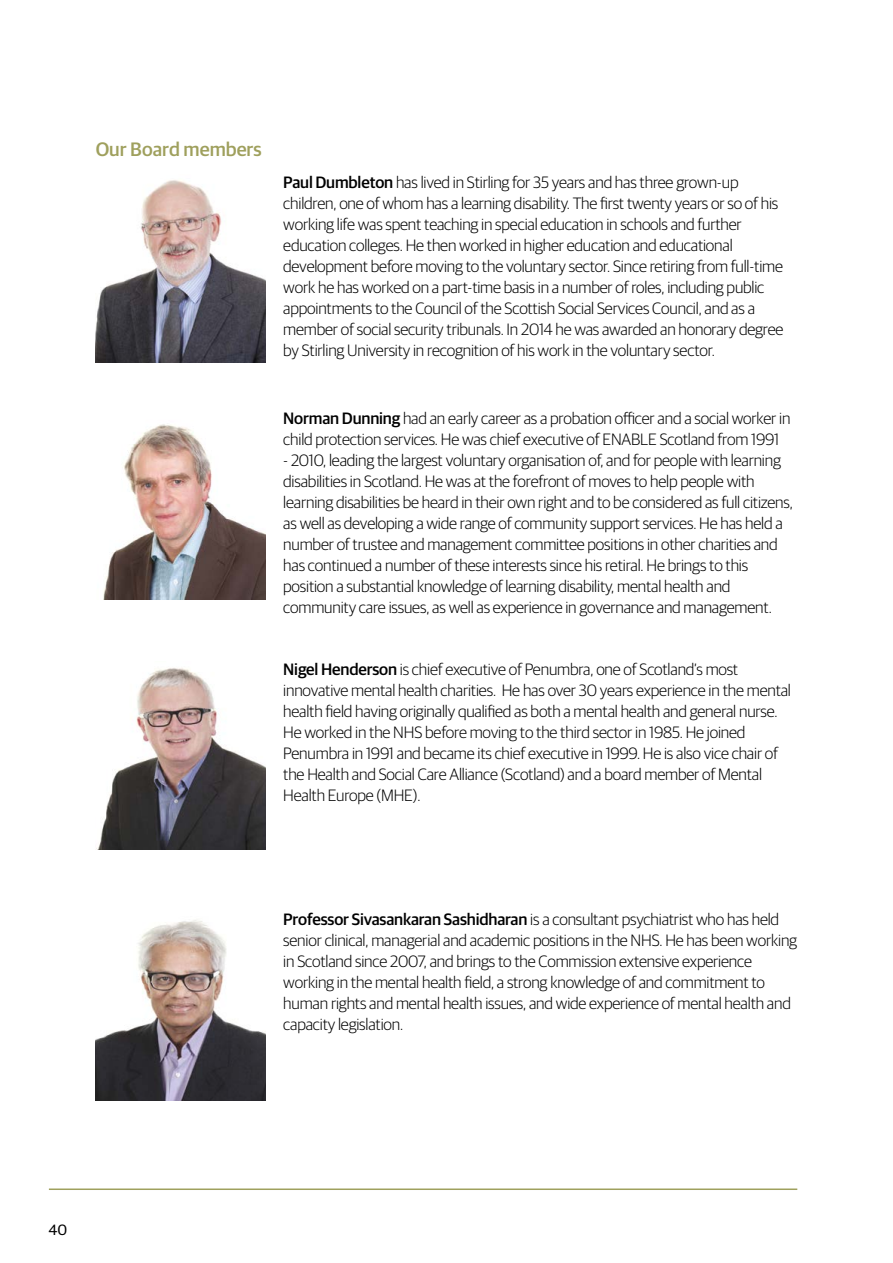
<style>
.page{position:relative;width:893px;height:1263px;background:#fff}
.page>*{position:absolute;margin:0;border:0;box-sizing:border-box;transform-origin:0 0}
.t1{font:500 19.5px "Guardian Sans";color:#9fa05d}
.t2{font:300 16.5px/21px "Guardian Sans";letter-spacing:-.01em;color:#000}
.t3{font:15px "Guardian Sans";color:#000}
.s1{font-weight:500}
</style>
<div class="page">
<hr style="left:49px;top:1188px;width:748px;height:2px;background:#9fa05d">
<img style="left:96px;top:180px;width:170px;height:182px">
<img style="left:103px;top:424px;width:163px;height:175px">
<img style="left:96px;top:668px;width:170px;height:181px">
<img style="left:96px;top:920px;width:170px;height:180px">
<p class="t1" style="left:96px;top:135px;width:168px">Our Board members</p>
<p class="t2" style="left:283px;top:170px;width:502px"><span class="s1">Paul Dumbleton</span> has lived in Stirling for 35 years and has three grown-up children, one of whom has a learning disability. The first twenty years or so of his working life was spent teaching in special education in schools and further education colleges. He then worked in higher education and educational development before moving to the voluntary sector. Since retiring from full-time work he has worked on a part-time basis in a number of roles, including public appointments to the Council of the Scottish Social Services Council, and as a member of social security tribunals. In 2014 he was awarded an honorary degree by Stirling University in recognition of his work in the voluntary sector.</p>
<p class="t2" style="left:283px;top:407px;width:509px"><span class="s1">Norman Dunning</span> had an early career as a probation officer and a social worker in child protection services. He was chief executive of ENABLE Scotland from 1991</p>
<p class="t2" style="left:283px;top:449px;width:511px">- 2010, leading the largest voluntary organisation of, and for people with learning disabilities in Scotland. He was at the forefront of moves to help people with learning disabilities be heard in their own right and to be considered as full citizens, as well as developing a wide range of community support services. He has held a number of trustee and management committee positions in other charities and has continued a number of these interests since his retiral. He brings to this position a substantial knowledge of learning disability, mental health and community care issues, as well as experience in governance and management.</p>
<p class="t2" style="left:283px;top:657px;width:509px"><span class="s1">Nigel Henderson</span> is chief executive of Penumbra, one of Scotland’s most innovative mental health charities. He has over 30 years experience in the mental health field having originally qualified as both a mental health and general nurse.<br>He worked in the NHS before moving to the third sector in 1985. He joined Penumbra in 1991 and became its chief executive in 1999. He is also vice chair of the Health and Social Care Alliance (Scotland) and a board member of Mental Health Europe (MHE).</p>
<p class="t2" style="left:283px;top:908px;width:515px"><span class="s1">Professor Sivasankaran Sashidharan</span> is a consultant psychiatrist who has held senior clinical, managerial and academic positions in the NHS. He has been working in Scotland since 2007, and brings to the Commission extensive experience working in the mental health field, a strong knowledge of and commitment to human rights and mental health issues, and wide experience of mental health and capacity legislation.</p>
<p class="t3" style="left:49px;top:1219px;width:20px">40</p>
</div>
